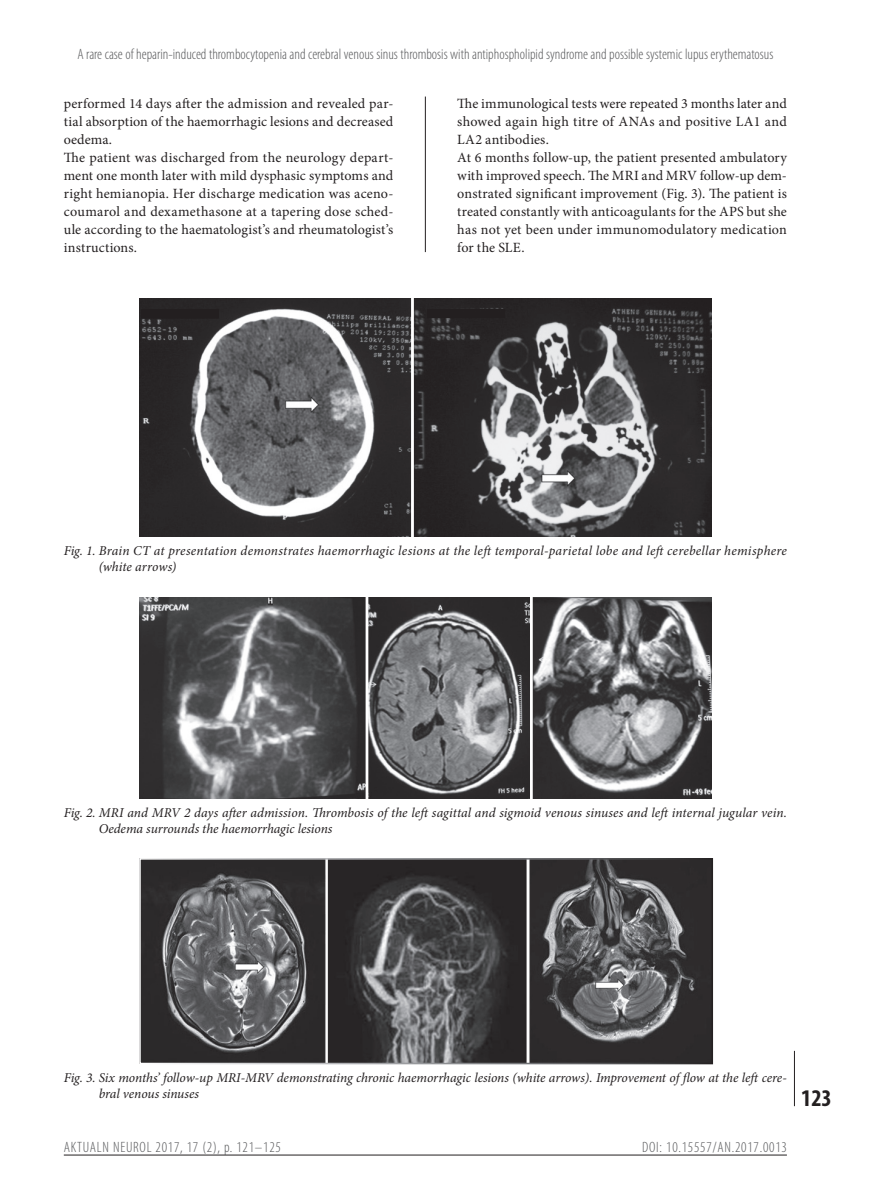
<style>
.page{position:relative;width:872px;height:1191px;background:#fff}
.page>*{position:absolute;margin:0;border:0;box-sizing:border-box;transform-origin:0 0}
.t1{font:700 condensed 24px "Myriad Pro";color:#231f20}
.t2{font:300 condensed 15px "Myriad Pro";color:#57585a}
.t3{font:300 condensed 15px "Myriad Pro";letter-spacing:.05em;color:#57585a}
.TEKST{font:14.1px/18px "Minion Pro";letter-spacing:.01em;color:#231f20;text-align:justify}
.Podpis{font:italic 13.5px/16.5px "Minion Pro";color:#231f20}
</style>
<div class="page">
<hr style="left:794px;top:1050px;width:1px;height:56px;background:#231f20">
<hr style="left:64px;top:1154px;width:723px;height:1px;background:#231f20">
<hr style="left:425px;top:97px;width:1px;height:155px;background:#231f20">
<img style="left:139px;top:299px;width:572px;height:237px">
<img style="left:139px;top:598px;width:572px;height:200px">
<img style="left:142px;top:861px;width:568px;height:200px">
<div style="left:139px;top:858px;width:574px;height:206px;border:2px solid #fff"></div>
<p class="t2" style="left:77px;top:46px;width:697px">A rare case of heparin-induced thrombocytopenia and cerebral venous sinus thrombosis with antiphospholipid syndrome and possible systemic lupus erythematosus</p>
<p class="TEKST" style="left:64px;top:95px;width:331px">performed 14 days after the admission and revealed par&shy;tial absorption of the haemorrhagic lesions and decreased oedema.</p>
<p class="TEKST" style="left:64px;top:149px;width:331px">The patient was discharged from the neurology depart&shy;ment one month later with mild dysphasic symptoms and right hemianopia. Her discharge medication was aceno&shy;coumarol and dexamethasone at a tapering dose sched&shy;ule according to the haematologist’s and rheumatologist’s instructions.</p>
<p class="TEKST" style="left:457px;top:95px;width:331px">The immunological tests were repeated 3 months later and showed again high titre of ANAs and positive LA1 and LA2 antibodies.</p>
<p class="TEKST" style="left:457px;top:149px;width:331px">At 6 months follow-up, the patient presented ambulatory with improved speech. The MRI and MRV follow-up dem&shy;onstrated significant improvement (Fig. 3). The patient is treated constantly with anticoagulants for the APS but she has not yet been under immunomodulatory medication for the SLE.</p>
<p class="Podpis" style="left:99px;top:542px;width:689px;text-indent:-35px">Fig. 1. Brain CT at presentation demonstrates haemorrhagic lesions at the left temporal-parietal lobe and left cerebellar hemisphere (white arrows)</p>
<p class="Podpis" style="left:99px;top:804px;width:689px;text-indent:-35px">Fig. 2. MRI and MRV 2 days after admission. Thrombosis of the left sagittal and sigmoid venous sinuses and left internal jugular vein.<br>Oedema surrounds the haemorrhagic lesions</p>
<p class="Podpis" style="left:99px;top:1069px;width:689px;text-indent:-35px">Fig. 3. Six months’ follow-up MRI-MRV demonstrating chronic haemorrhagic lesions (white arrows). Improvement of flow at the left cere&shy;bral venous sinuses</p>
<p class="t3" style="left:64px;top:1139px;width:219px">AKTUALN NEUROL 2017, 17 (2), p. 121–125</p>
<p class="t3" style="left:642px;top:1139px;width:146px">DOI: 10.15557/AN.2017.0013</p>
<p class="t1" style="left:801px;top:1083px;width:32px">123</p>
</div>
